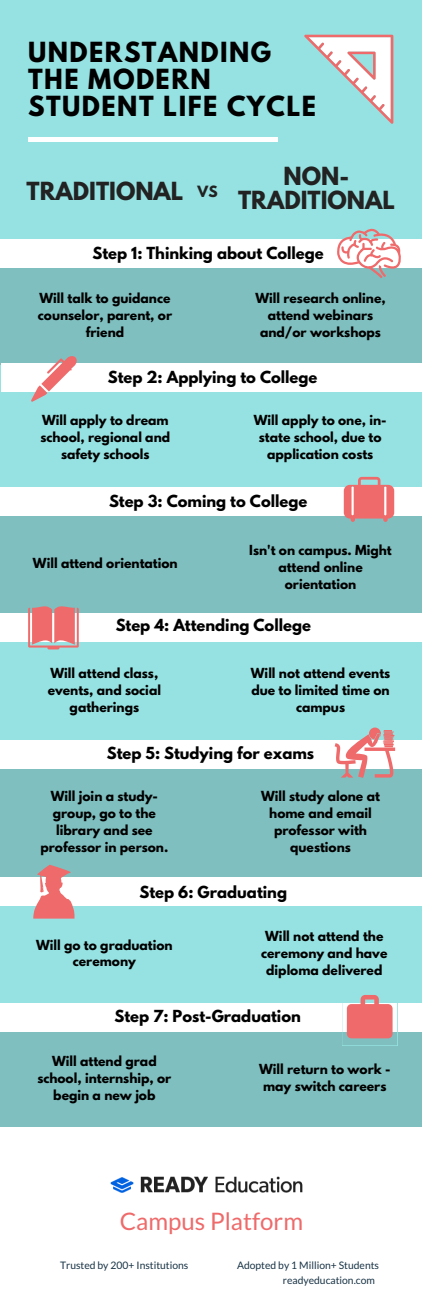
<style>
.page{position:relative;width:422px;height:1313px;background:#fff}
.page>*{position:absolute;margin:0;border:0;box-sizing:border-box;transform-origin:0 0}
.t1{font:700 24.56px/27.2px "League Spartan";letter-spacing:.06em;color:#000}
.t2{font:24.06px "Lato";color:#ef6a6a}
.t3{font:700 22.12px/23.4px "League Spartan";color:#222;text-align:center}
.t4{font:700 14.75px "League Spartan";color:#000}
.t5{font:700 13.75px "League Spartan";color:#222}
.t6{font:700 12.31px/16.9px "League Spartan";color:#000;text-align:center}
.t7{font:10.31px "Lato";color:#193446}
</style>
<div class="page">
<div style="left:0;top:0;width:422px;height:1312px;background:#96e2e2"></div>
<div style="left:0;top:267px;width:422px;height:98px;background:#7fbfbf"></div>
<div style="left:0;top:515px;width:422px;height:98px;background:#7fbfbf"></div>
<div style="left:0;top:768px;width:422px;height:110px;background:#7fbfbf"></div>
<div style="left:0;top:1031px;width:422px;height:98px;background:#7fbfbf"></div>
<div style="left:28px;top:137px;width:249px;height:5px;background:#fff"></div>
<div style="left:0;top:239px;width:422px;height:28px;background:#fff"></div>
<div style="left:1px;top:364px;width:421px;height:28px;background:#fff"></div>
<div style="left:0;top:613px;width:422px;height:28px;background:#fff"></div>
<div style="left:0;top:488px;width:422px;height:28px;background:#fff"></div>
<div style="left:0;top:740px;width:422px;height:28px;background:#fff"></div>
<svg style="left:335px;top:727px;width:60px;height:51px"></svg>
<div style="left:0;top:878px;width:422px;height:28px;background:#fff"></div>
<div style="left:0;top:1003px;width:422px;height:28px;background:#fff"></div>
<svg style="left:304px;top:35px;width:89px;height:89px"></svg>
<svg style="left:31px;top:356px;width:47px;height:46px"></svg>
<svg style="left:344px;top:477px;width:50px;height:45px"></svg>
<svg style="left:337px;top:229px;width:64px;height:49px"></svg>
<svg style="left:28px;top:606px;width:51px;height:43px"></svg>
<svg style="left:33px;top:864px;width:42px;height:54px"></svg>
<svg style="left:342px;top:995px;width:55px;height:44px"></svg>
<div style="left:0;top:1127px;width:422px;height:185px;background:#fff"></div>
<img style="left:110px;top:1176px;width:193px;height:17px">
<h1 class="t1" style="left:28px;top:42px;width:289px">UNDERSTANDING<br>THE MODERN<br>STUDENT LIFE CYCLE</h1>
<h3 class="t3" style="left:238px;top:167px;width:158px">NON-<br>TRADITIONAL</h3>
<p class="t4" style="left:93px;top:245px;width:233px">Step 1: Thinking about College</p>
<h3 class="t3" style="left:27px;top:182px;width:158px">TRADITIONAL</h3>
<p class="t5" style="left:198px;top:185px;width:22px">VS</p>
<p class="t6" style="left:38px;top:291px;width:136px">Will talk to guidance counselor, parent, or friend</p>
<p class="t6" style="left:255px;top:291px;width:132px">Will research online, attend webinars and/or workshops</p>
<p class="t4" style="left:108px;top:369px;width:211px">Step 2: Applying to College</p>
<p class="t6" style="left:40px;top:413px;width:131px">Will apply to dream school, regional and safety schools</p>
<p class="t6" style="left:254px;top:413px;width:134px">Will apply to one, in&shy;state school, due to application costs</p>
<p class="t4" style="left:109px;top:493px;width:200px">Step 3: Coming to College</p>
<p class="t6" style="left:33px;top:556px;width:146px">Will attend orientation</p>
<p class="t6" style="left:249px;top:543px;width:144px">Isn't on campus. Might attend online orientation</p>
<p class="t4" style="left:116px;top:617px;width:197px">Step 4: Attending College</p>
<p class="t6" style="left:48px;top:666px;width:115px">Will attend class, events, and social gatherings</p>
<p class="t6" style="left:251px;top:666px;width:141px">Will not attend events due to limited time on campus</p>
<p class="t4" style="left:107px;top:745px;width:209px">Step 5: Studying for exams</p>
<p class="t6" style="left:40px;top:789px;width:129px">Will join a study&shy;group, go to the library and see professor in person.</p>
<p class="t6" style="left:261px;top:789px;width:120px">Will study alone at home and email professor with questions</p>
<p class="t4" style="left:140px;top:884px;width:149px">Step 6: Graduating</p>
<p class="t6" style="left:36px;top:937px;width:138px">Will go to graduation ceremony</p>
<p class="t6" style="left:261px;top:929px;width:128px">Will not attend the ceremony and have diploma delivered</p>
<p class="t4" style="left:115px;top:1009px;width:188px">Step 7: Post-Graduation</p>
<p class="t6" style="left:37px;top:1054px;width:135px">Will attend grad school, internship, or begin a new job</p>
<p class="t6" style="left:259px;top:1062px;width:133px">Will return to work - may switch careers</p>
<h2 class="t2" style="left:120px;top:1205px;width:185px">Campus Platform</h2>
<p class="t7" style="left:60px;top:1259px;width:130px">Trusted by 200+ Institutions</p>
<p class="t7" style="left:237px;top:1259px;width:143px">Adopted by 1 Million+ Students</p>
<p class="t7" style="left:283px;top:1273px;width:93px">readyeducation.com</p>
</div>
